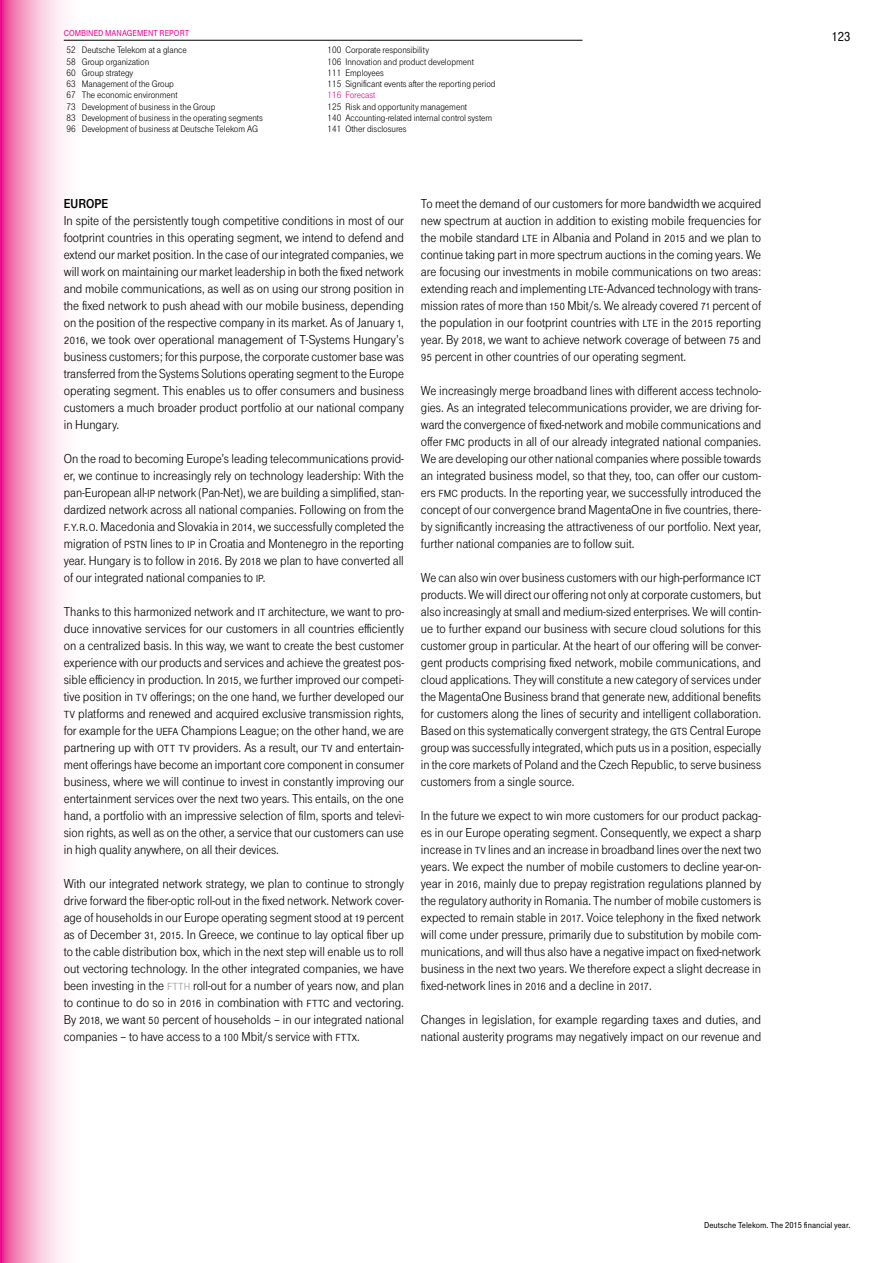
<style>
.page{position:relative;width:893px;height:1263px;background:#fff}
.page>*{position:absolute;margin:0;border:0;box-sizing:border-box;transform-origin:0 0}
.t1{font:13.5px/17px "Tele Grotesk Pro";color:#000;text-align:justify}
.t2{font:700 13.5px "Tele Grotesk Pro";color:#000}
.t3{font:600 13.5px "Tele Grotesk Pro";color:#000}
.t4{font:9.75px/11.2px "Tele Grotesk Pro";color:#000}
.t5{font:9.75px "Tele Grotesk Pro";color:#ec008c}
.t6{font:600 9px "Tele Grotesk Pro";color:#000}
.t7{font:600 9px "Tele Grotesk Pro";color:#ec008c}
.s1{color:#9d9fa2}
</style>
<div class="page">
<svg style="left:0;top:0;width:87px;height:1263px"></svg>
<hr style="left:64px;top:40px;width:519px;height:1px;background:#000">
<p class="t7" style="left:64px;top:28px;width:127px">COMBINED MANAGEMENT REPORT</p>
<p class="t4" style="left:67px;top:45px;width:198px">52 Deutsche Telekom at a glance<br>58 Group organization<br>60 Group strategy<br>63 Management of the Group<br>67 The economic environment<br>73 Development of business in the Group<br>83 Development of business in the operating segments 96 Development of business at Deutsche Telekom AG</p>
<p class="t4" style="left:327px;top:45px;width:170px">100 Corporate responsibility<br>106 Innovation and product development<br>111 Employees<br>115 Significant events after the reporting period</p>
<p class="t5" style="left:327px;top:90px;width:50px">116 Forecast</p>
<p class="t4" style="left:327px;top:101px;width:166px">125 Risk and opportunity management<br>140 Accounting-related internal control system<br>141 Other disclosures</p>
<p class="t2" style="left:64px;top:196px;width:46px">EUROPE</p>
<p class="t1" style="left:64px;top:212px;width:342px">In spite of the persistently tough competitive conditions in most of our footprint countries in this operating segment, we intend to defend and extend our market position. In the case of our integrated companies, we will work on maintaining our market leadership in both the fixed network and mobile communications, as well as on using our strong position in the fixed network to push ahead with our mobile business, depending on the position of the respective company in its market. As of January 1, 2016, we took over operational management of T-Systems Hungary’s business customers; for this purpose, the corporate customer base was transferred from the Systems Solutions operating segment to the Europe operating segment. This enables us to offer consumers and business customers a much broader product portfolio at our national company in Hungary.</p>
<p class="t1" style="left:64px;top:450px;width:342px">On the road to becoming Europe’s leading telecommunications provid&shy;er, we continue to increasingly rely on technology leadership: With the pan-European all-IP network (Pan-Net), we are building a simplified, stan&shy;dardized network across all national companies. Following on from the F. Y.R.O. Macedonia and Slovakia in 2014, we successfully completed the migration of PSTN lines to IP in Croatia and Montenegro in the reporting year. Hungary is to follow in 2016. By 2018 we plan to have converted all of our integrated national companies to IP.</p>
<p class="t1" style="left:64px;top:603px;width:342px">Thanks to this harmonized network and IT architecture, we want to pro&shy;duce innovative services for our customers in all countries efficiently on a centralized basis. In this way, we want to create the best customer experience with our products and services and achieve the greatest pos&shy;sible efficiency in production. In 2015, we further improved our competi&shy;tive position in TV offerings; on the one hand, we further developed our TV platforms and renewed and acquired exclusive transmission rights, for example for the UEFA Champions League; on the other hand, we are partnering up with OTT TV providers. As a result, our TV and entertain&shy;ment offerings have become an important core component in consumer business, where we will continue to invest in constantly improving our entertainment services over the next two years. This entails, on the one hand, a portfolio with an impressive selection of film, sports and televi&shy;sion rights, as well as on the other, a service that our customers can use in high quality anywhere, on all their devices.</p>
<p class="t1" style="left:64px;top:875px;width:342px">With our integrated network strategy, we plan to continue to strongly drive forward the fiber-optic roll-out in the fixed network. Network cover&shy;age of households in our Europe operating segment stood at 19 percent as of December 31, 2015. In Greece, we continue to lay optical fiber up to the cable distribution box, which in the next step will enable us to roll out vectoring technology. In the other integrated companies, we have been investing in the <span class="s1">FTTH</span> roll-out for a number of years now, and plan to continue to do so in 2016 in combination with FTTC and vectoring.<br>By 2018, we want 50 percent of households – in our integrated national companies – to have access to a 100 Mbit/s service with FTTx.</p>
<p class="t1" style="left:421px;top:195px;width:342px">To meet the demand of our customers for more bandwidth we acquired new spectrum at auction in addition to existing mobile frequencies for the mobile standard LTE in Albania and Poland in 2015 and we plan to continue taking part in more spectrum auctions in the coming years. We are focusing our investments in mobile communications on two areas: extending reach and implementing LTE-Advanced technology with trans&shy;mission rates of more than 150 Mbit/s. We already covered 71 percent of the population in our footprint countries with LTE in the 2015 reporting year. By 2018, we want to achieve network coverage of between 75 and 95 percent in other countries of our operating segment.</p>
<p class="t1" style="left:421px;top:382px;width:342px">We increasingly merge broadband lines with different access technolo&shy;gies. As an integrated telecommunications provider, we are driving for&shy;ward the convergence of fixed-network and mobile communications and offer FMC products in all of our already integrated national companies.<br>We are developing our other national companies where possible towards an integrated business model, so that they, too, can offer our custom&shy;ers FMC products. In the reporting year, we successfully introduced the concept of our convergence brand MagentaOne in five countries, there&shy;by significantly increasing the attractiveness of our portfolio. Next year, further national companies are to follow suit.</p>
<p class="t1" style="left:421px;top:569px;width:342px">We can also win over business customers with our high-performance ICT products. We will direct our offering not only at corporate customers, but also increasingly at small and medium-sized enterprises. We will contin&shy;ue to further expand our business with secure cloud solutions for this customer group in particular. At the heart of our offering will be conver&shy;gent products comprising fixed network, mobile communications, and cloud applications. They will constitute a new category of services under the MagentaOne Business brand that generate new, additional benefits for customers along the lines of security and intelligent collaboration.<br>Based on this systematically convergent strategy, the GTS Central Europe group was successfully integrated, which puts us in a position, especially in the core markets of Poland and the Czech Republic, to serve business customers from a single source.</p>
<p class="t1" style="left:421px;top:807px;width:342px">In the future we expect to win more customers for our product packag&shy;es in our Europe operating segment. Consequently, we expect a sharp increase in TV lines and an increase in broadband lines over the next two years. We expect the number of mobile customers to decline year-on&shy;year in 2016, mainly due to prepay registration regulations planned by the regulatory authority in Romania. The number of mobile customers is expected to remain stable in 2017. Voice telephony in the fixed network will come under pressure, primarily due to substitution by mobile com&shy;munications, and will thus also have a negative impact on fixed-network business in the next two years. We therefore expect a slight decrease in fixed-network lines in 2016 and a decline in 2017.</p>
<p class="t1" style="left:421px;top:1011px;width:342px">Changes in legislation, for example regarding taxes and duties, and national austerity programs may negatively impact on our revenue and</p>
<p class="t3" style="left:831px;top:29px;width:21px">123</p>
<p class="t6" style="left:704px;top:1220px;width:148px">Deutsche Telekom. The 2015 financial year.</p>
</div>
